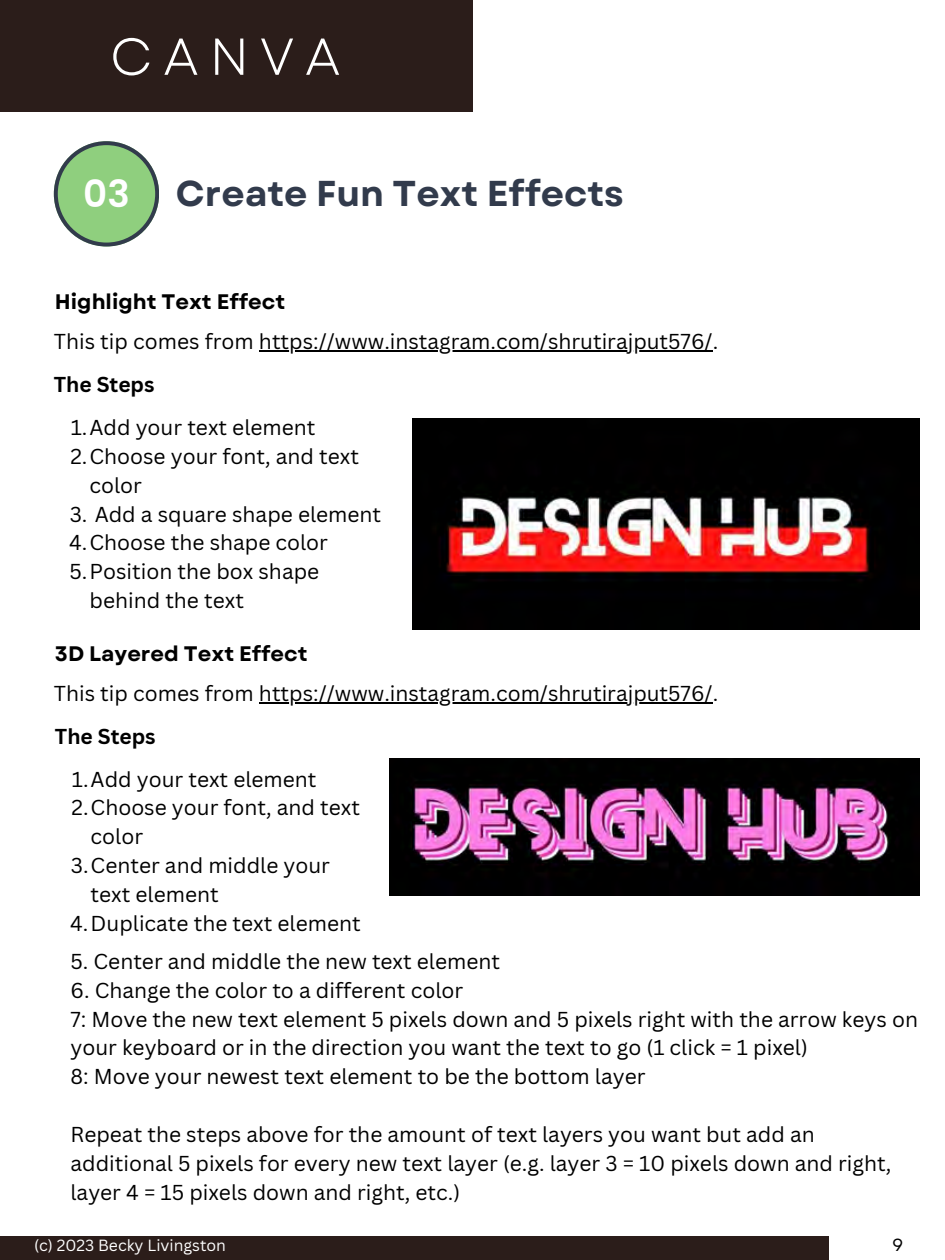
<style>
.page{position:relative;width:945px;height:1260px;background:#fff}
.page>*{position:absolute;margin:0;border:0;box-sizing:border-box;transform-origin:0 0}
.t1{font:51.8px "Garet";letter-spacing:.205em;color:#fff}
.t2{font:600 37.45px "Poppins";color:#fff}
.t3{font:700 35.88px "Garet";color:#323b4c}
.t4{font:21px/28.9px "Canva Sans";color:#000}
.t5{font:700 21px "Garet";color:#000}
.t6{font:700 21px "Canva Sans";color:#000}
.t7{font:17.5px "Garet";color:#000}
.t8{font:15.75px "Canva Sans";color:#fff}
</style>
<div class="page">
<svg style="left:54px;top:141px;width:105px;height:105px"></svg>
<div style="left:0;top:0;width:472px;height:111px;background:#2b1d1a"></div>
<div style="left:0;top:1237px;width:829px;height:23px;background:#2b1d1a"></div>
<img style="left:413px;top:418px;width:506px;height:211px">
<img style="left:389px;top:759px;width:530px;height:136px">
<hr style="left:259px;top:350px;width:454px;height:2px;background:#000">
<hr style="left:259px;top:702px;width:454px;height:1px;background:#000">
<p class="t1" style="left:110px;top:19px;width:232px">CANVA</p>
<p class="t2" style="left:83px;top:168px;width:48px">03</p>
<p class="t3" style="left:176px;top:168px;width:450px">Create Fun Text Effects</p>
<p class="t5" style="left:55px;top:286px;width:232px">Highlight Text Effect</p>
<p class="t4" style="left:54px;top:326px;width:666px">This tip comes from https://www.instagram.com/shrutirajput576/.</p>
<p class="t6" style="left:54px;top:369px;width:102px">The Steps</p>
<p class="t4" style="left:71px;top:412px;width:246px">1.Add your text element</p>
<p class="t4" style="left:90px;top:441px;width:271px;text-indent:-19px">2.Choose your font, and text color</p>
<p class="t4" style="left:70px;top:499px;width:313px">3. Add a square shape element</p>
<p class="t4" style="left:69px;top:528px;width:260px">4.Choose the shape color</p>
<p class="t4" style="left:90px;top:557px;width:231px;text-indent:-20px">5.Position the box shape behind the text</p>
<p class="t5" style="left:55px;top:638px;width:254px">3D Layered Text Effect</p>
<p class="t4" style="left:54px;top:678px;width:666px">This tip comes from https://www.instagram.com/shrutirajput576/.</p>
<p class="t6" style="left:55px;top:721px;width:102px">The Steps</p>
<p class="t4" style="left:72px;top:764px;width:246px">1.Add your text element</p>
<p class="t4" style="left:91px;top:793px;width:271px;text-indent:-19px">2.Choose your font, and text color</p>
<p class="t4" style="left:91px;top:851px;width:241px;text-indent:-20px">3.Center and middle your text element</p>
<p class="t4" style="left:70px;top:908px;width:292px">4.Duplicate the text element</p>
<p class="t4" style="left:71px;top:946px;width:431px">5. Center and middle the new text element</p>
<p class="t4" style="left:71px;top:975px;width:394px">6. Change the color to a different color</p>
<p class="t4" style="left:71px;top:1004px;width:849px">7: Move the new text element 5 pixels down and 5 pixels right with the arrow keys on your keyboard or in the direction you want the text to go (1 click = 1 pixel)</p>
<p class="t4" style="left:71px;top:1062px;width:576px">8: Move your newest text element to be the bottom layer</p>
<p class="t4" style="left:71px;top:1119px;width:822px">Repeat the steps above for the amount of text layers you want but add an additional 5 pixels for every new text layer (e.g. layer 3 = 10 pixels down and right, layer 4 = 15 pixels down and right, etc.)</p>
<p class="t8" style="left:34px;top:1234px;width:193px">(c) 2023 Becky Livingston</p>
<p class="t7" style="left:892px;top:1232px;width:13px">9</p>
</div>
